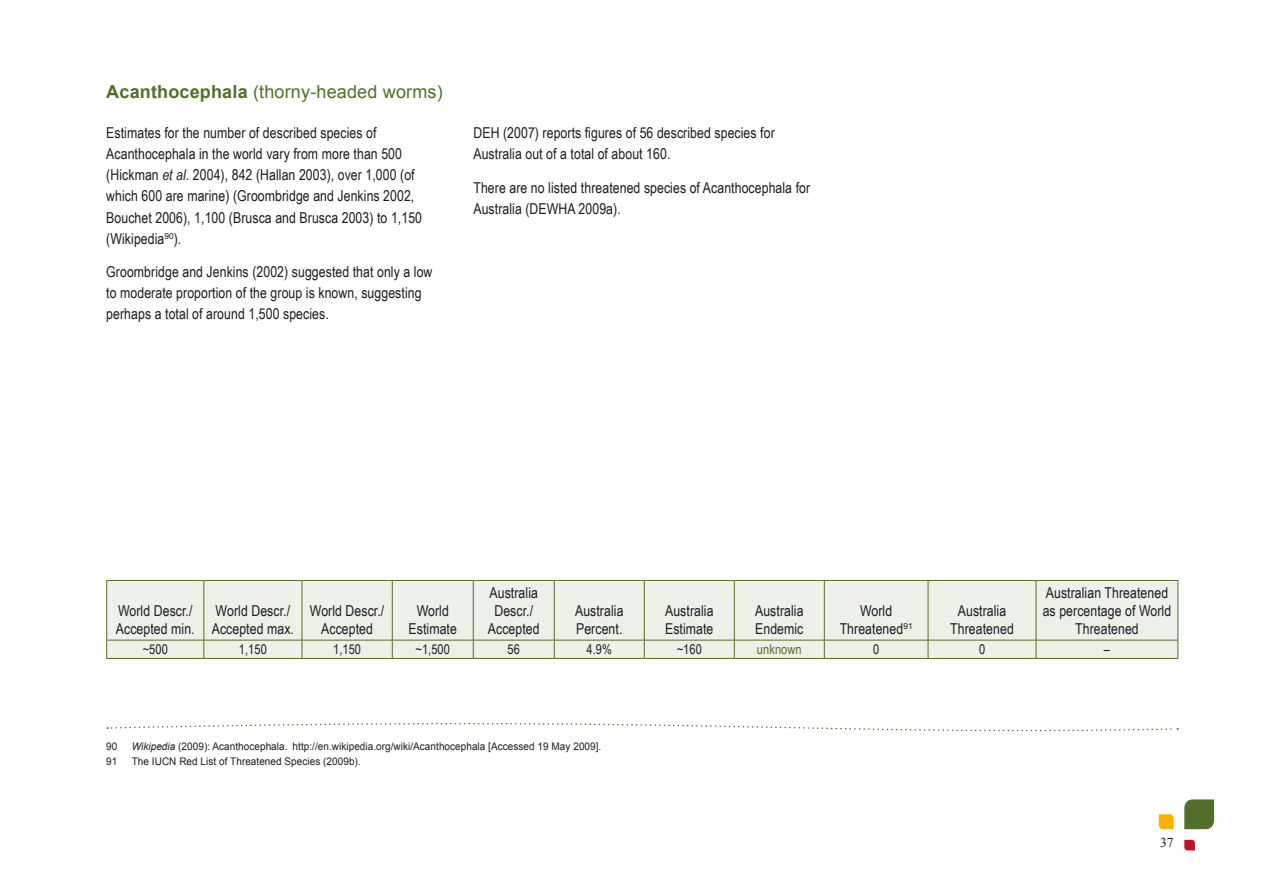
<style>
.page{position:relative;width:1263px;height:893px;background:#fff}
.page>*{position:absolute;margin:0;border:0;box-sizing:border-box;transform-origin:0 0}
.t1{font:18px "Arial";letter-spacing:.01em;color:#516f2a}
.t2{font:15px/18px "Arial Narrow";letter-spacing:.005em;color:#1b1c20}
.t3{font:13.5px "Arial Narrow";letter-spacing:.005em;color:#1b1c20}
.t4{font:13.5px "Arial Narrow";letter-spacing:.005em;color:#516f2a}
.t5{font:13.5px "Times New Roman";color:#1b1c20}
.t6{font:10.5px "Arial";letter-spacing:.005em;color:#1b1c20;scale:.95 1}
.s1{font-weight:700}
.s2{font-style:italic}
</style>
<div class="page">
<div style="left:107px;top:581px;width:1070px;height:77px;background:#eef1e8"></div>
<hr style="left:106px;top:580px;width:98px;height:1px;background:#516f2a">
<hr style="left:106px;top:581px;width:1px;height:59px;background:#516f2a">
<hr style="left:204px;top:580px;width:98px;height:1px;background:#516f2a">
<hr style="left:203px;top:581px;width:1px;height:59px;background:#516f2a">
<hr style="left:302px;top:580px;width:90px;height:1px;background:#516f2a">
<hr style="left:302px;top:581px;width:1px;height:59px;background:#516f2a">
<hr style="left:392px;top:580px;width:81px;height:1px;background:#516f2a">
<hr style="left:392px;top:581px;width:1px;height:59px;background:#516f2a">
<hr style="left:473px;top:580px;width:81px;height:1px;background:#516f2a">
<hr style="left:473px;top:581px;width:1px;height:59px;background:#516f2a">
<hr style="left:554px;top:580px;width:90px;height:1px;background:#516f2a">
<hr style="left:554px;top:581px;width:1px;height:59px;background:#516f2a">
<hr style="left:644px;top:580px;width:90px;height:1px;background:#516f2a">
<hr style="left:644px;top:581px;width:1px;height:59px;background:#516f2a">
<hr style="left:734px;top:580px;width:90px;height:1px;background:#516f2a">
<hr style="left:734px;top:581px;width:1px;height:59px;background:#516f2a">
<hr style="left:824px;top:580px;width:104px;height:1px;background:#516f2a">
<hr style="left:824px;top:581px;width:1px;height:59px;background:#516f2a">
<hr style="left:928px;top:580px;width:108px;height:1px;background:#516f2a">
<hr style="left:928px;top:581px;width:1px;height:59px;background:#516f2a">
<hr style="left:1036px;top:580px;width:142px;height:1px;background:#516f2a">
<hr style="left:1036px;top:581px;width:1px;height:59px;background:#516f2a">
<hr style="left:1177px;top:581px;width:1px;height:59px;background:#516f2a">
<hr style="left:106px;top:640px;width:98px;height:1px;background:#516f2a">
<svg style="left:106px;top:640px;width:1px;height:18px"></svg>
<hr style="left:204px;top:640px;width:98px;height:1px;background:#516f2a">
<svg style="left:203px;top:640px;width:1px;height:18px"></svg>
<hr style="left:302px;top:640px;width:90px;height:1px;background:#516f2a">
<svg style="left:302px;top:640px;width:1px;height:18px"></svg>
<hr style="left:392px;top:640px;width:81px;height:1px;background:#516f2a">
<svg style="left:392px;top:640px;width:1px;height:18px"></svg>
<hr style="left:473px;top:640px;width:81px;height:1px;background:#516f2a">
<svg style="left:473px;top:640px;width:1px;height:18px"></svg>
<hr style="left:554px;top:640px;width:90px;height:1px;background:#516f2a">
<svg style="left:554px;top:640px;width:1px;height:18px"></svg>
<hr style="left:644px;top:640px;width:90px;height:1px;background:#516f2a">
<svg style="left:644px;top:640px;width:1px;height:18px"></svg>
<hr style="left:734px;top:640px;width:90px;height:1px;background:#516f2a">
<svg style="left:734px;top:640px;width:1px;height:18px"></svg>
<hr style="left:824px;top:640px;width:104px;height:1px;background:#516f2a">
<svg style="left:824px;top:640px;width:1px;height:18px"></svg>
<hr style="left:928px;top:640px;width:108px;height:1px;background:#516f2a">
<svg style="left:928px;top:640px;width:1px;height:18px"></svg>
<hr style="left:1036px;top:640px;width:142px;height:1px;background:#516f2a">
<svg style="left:1036px;top:640px;width:1px;height:18px"></svg>
<svg style="left:1177px;top:640px;width:1px;height:18px"></svg>
<hr style="left:106px;top:658px;width:98px;height:1px;background:#516f2a">
<hr style="left:204px;top:658px;width:98px;height:1px;background:#516f2a">
<hr style="left:302px;top:658px;width:90px;height:1px;background:#516f2a">
<hr style="left:392px;top:658px;width:81px;height:1px;background:#516f2a">
<hr style="left:473px;top:658px;width:81px;height:1px;background:#516f2a">
<hr style="left:554px;top:658px;width:90px;height:1px;background:#516f2a">
<hr style="left:644px;top:658px;width:90px;height:1px;background:#516f2a">
<hr style="left:734px;top:658px;width:90px;height:1px;background:#516f2a">
<hr style="left:824px;top:658px;width:104px;height:1px;background:#516f2a">
<hr style="left:928px;top:658px;width:108px;height:1px;background:#516f2a">
<hr style="left:1036px;top:658px;width:142px;height:1px;background:#516f2a">
<svg style="left:1159px;top:814px;width:15px;height:15px"></svg>
<svg style="left:1184px;top:799px;width:30px;height:30px"></svg>
<svg style="left:1184px;top:840px;width:11px;height:10px"></svg>
<svg style="left:107px;top:723px;width:1071px;height:9px"></svg>
<p class="t1" style="left:106px;top:80px;width:338px"><span class="s1">Acanthocephala</span> (thorny-headed worms)</p>
<p class="t2" style="left:106px;top:122px;width:317px;line-height:21px">Estimates for the number of described species of Acanthocephala in the world vary from more than 500 (Hickman <span class="s2">et al</span>. 2004), 842 (Hallan 2003), over 1,000 (of which 600 are marine) (Groombridge and Jenkins 2002, Bouchet 2006), 1,100 (Brusca and Brusca 2003) to 1,150 (Wikipedia<sup>90</sup>).</p>
<p class="t2" style="left:106px;top:261px;width:328px;line-height:21px">Groombridge and Jenkins (2002) suggested that only a low to moderate proportion of the group is known, suggesting perhaps a total of around 1,500 species.</p>
<p class="t2" style="left:473px;top:122px;width:303px;line-height:21px">DEH (2007) reports figures of 56 described species for<br>Australia out of a total of about 160.</p>
<p class="t2" style="left:473px;top:177px;width:338px;line-height:21px">There are no listed threatened species of Acanthocephala for<br>Australia (DEWHA 2009a).</p>
<p class="t2" style="left:116px;top:601px;width:80px">World Descr./<br>Accepted min.</p>
<p class="t2" style="left:212px;top:601px;width:84px">World Descr./<br>Accepted max.</p>
<p class="t2" style="left:310px;top:601px;width:76px;text-align:center">World Descr./<br>Accepted</p>
<p class="t2" style="left:409px;top:601px;width:50px;text-align:center">World<br>Estimate</p>
<p class="t2" style="left:488px;top:583px;width:53px;text-align:center">Australia<br>Descr./<br>Accepted</p>
<p class="t2" style="left:575px;top:601px;width:50px">Australia<br>Percent.</p>
<p class="t2" style="left:665px;top:601px;width:50px">Australia<br>Estimate</p>
<p class="t2" style="left:755px;top:601px;width:50px">Australia<br>Endemic</p>
<p class="t2" style="left:840px;top:601px;width:74px;text-align:center">World<br>Threatened<sup>91</sup></p>
<p class="t2" style="left:950px;top:601px;width:65px;text-align:center">Australia<br>Threatened</p>
<p class="t2" style="left:1043px;top:583px;width:130px;text-align:center">Australian Threatened as percentage of World<br>Threatened</p>
<p class="t3" style="left:143px;top:639px;width:27px">~500</p>
<p class="t3" style="left:239px;top:639px;width:29px">1,150</p>
<p class="t3" style="left:333px;top:639px;width:29px">1,150</p>
<p class="t3" style="left:415px;top:639px;width:36px">~1,500</p>
<p class="t3" style="left:508px;top:639px;width:14px">56</p>
<p class="t3" style="left:587px;top:639px;width:27px">4.9%</p>
<p class="t3" style="left:677px;top:639px;width:27px">~160</p>
<p class="t4" style="left:757px;top:639px;width:46px">unknown</p>
<p class="t3" style="left:873px;top:639px;width:8px">0</p>
<p class="t3" style="left:979px;top:639px;width:8px">0</p>
<p class="t3" style="left:1104px;top:639px;width:8px">–</p>
<p class="t6" style="left:106px;top:739px;width:13px">90</p>
<p class="t6" style="left:132px;top:739px;width:496px"><span class="s2">Wikipedia</span> (2009): Acanthocephala. http://en.wikipedia.org/wiki/Acanthocephala [Accessed 19 May 2009].</p>
<p class="t6" style="left:106px;top:755px;width:13px">91</p>
<p class="t6" style="left:132px;top:755px;width:242px">The IUCN Red List of Threatened Species (2009b).</p>
<p class="t5" style="left:1160px;top:834px;width:8px">37</p>
</div>
